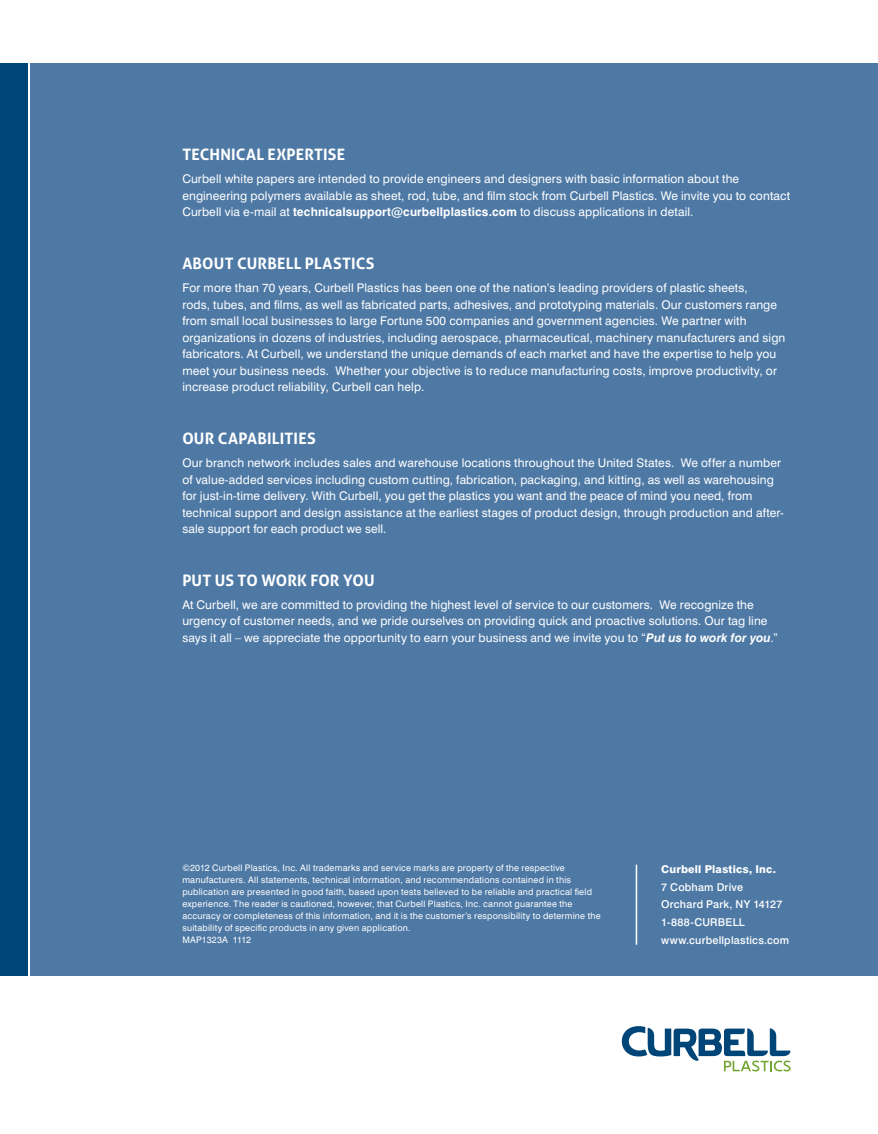
<style>
.page{position:relative;width:878px;height:1134px;background:#fff}
.page>*{position:absolute;margin:0;border:0;box-sizing:border-box;transform-origin:0 0}
.Headers{font:700 15.75px "Aller";letter-spacing:.01em;color:#fff}
.t1{font:12px/16.5px "Swiss 721 BT";letter-spacing:.01em;color:#fff}
.t2{font:500 10.8px "Swiss 721 BT";letter-spacing:.02em;color:#fff}
.t3{font:800 10.8px "Swiss 721 BT";letter-spacing:.015em;color:#fff}
.t4{font:9px/12px "Swiss 721 BT";letter-spacing:.025em;color:#fff}
.s1{font-weight:700}
.s2{font-weight:700;font-style:italic}
</style>
<div class="page">
<div style="left:31px;top:64px;width:847px;height:912px;background:#4e79a5"></div>
<div style="left:0;top:64px;width:28px;height:912px;background:#004578"></div>
<svg style="left:621px;top:1026px;width:169px;height:45px"></svg>
<hr style="left:635px;top:865px;width:2px;height:80px;background:#fff">
<p class="Headers" style="left:182px;top:145px;width:164px">TECHNICAL EXPERTISE</p>
<p class="t1" style="left:182px;top:170px;width:609px">Curbell white papers are intended to provide engineers and designers with basic information about the engineering polymers available as sheet, rod, tube, and film stock from Curbell Plastics. We invite you to contact<br>Curbell via e-mail at <span class="s1">technicalsupport@curbellplastics.com</span> to discuss applications in detail.</p>
<p class="Headers" style="left:182px;top:254px;width:194px">ABOUT CURBELL PLASTICS</p>
<p class="t1" style="left:182px;top:279px;width:604px">For more than 70 years, Curbell Plastics has been one of the nation’s leading providers of plastic sheets,<br>rods, tubes, and films, as well as fabricated parts, adhesives, and prototyping materials. Our customers range from small local businesses to large Fortune 500 companies and government agencies. We partner with organizations in dozens of industries, including aerospace, pharmaceutical, machinery manufacturers and sign fabricators. At Curbell, we understand the unique demands of each market and have the expertise to help you meet your business needs. Whether your objective is to reduce manufacturing costs, improve productivity, or increase product reliability, Curbell can help.</p>
<p class="Headers" style="left:182px;top:429px;width:135px">OUR CAPABILITIES</p>
<p class="t1" style="left:182px;top:454px;width:603px">Our branch network includes sales and warehouse locations throughout the United States. We offer a number of value-added services including custom cutting, fabrication, packaging, and kitting, as well as warehousing for just-in-time delivery. With Curbell, you get the plastics you want and the peace of mind you need, from technical support and design assistance at the earliest stages of product design, through production and after&shy;sale support for each product we sell.</p>
<p class="Headers" style="left:182px;top:571px;width:194px">PUT US TO WORK FOR YOU</p>
<p class="t1" style="left:182px;top:596px;width:597px">At Curbell, we are committed to providing the highest level of service to our customers. We recognize the urgency of customer needs, and we pride ourselves on providing quick and proactive solutions. Our tag line says it all – we appreciate the opportunity to earn your business and we invite you to “<span class="s2">Put us to work for you</span>.”</p>
<p class="t4" style="left:182px;top:862px;width:420px">©2012 Curbell Plastics, Inc. All trademarks and service marks are property of the respective manufacturers. All statements, technical information, and recommendations contained in this publication are presented in good faith, based upon tests believed to be reliable and practical field experience. The reader is cautioned, however, that Curbell Plastics, Inc. cannot guarantee the accuracy or completeness of this information, and it is the customer’s responsibility to determine the suitability of specific products in any given application.<br>MAP1323A 1112</p>
<p class="t3" style="left:661px;top:863px;width:116px">Curbell Plastics, Inc.</p>
<p class="t2" style="left:661px;top:880px;width:83px">7 Cobham Drive</p>
<p class="t2" style="left:661px;top:898px;width:123px">Orchard Park, NY 14127</p>
<p class="t2" style="left:661px;top:916px;width:85px">1-888-CURBELL</p>
<p class="t2" style="left:661px;top:933px;width:129px">www.curbellplastics.com</p>
</div>
